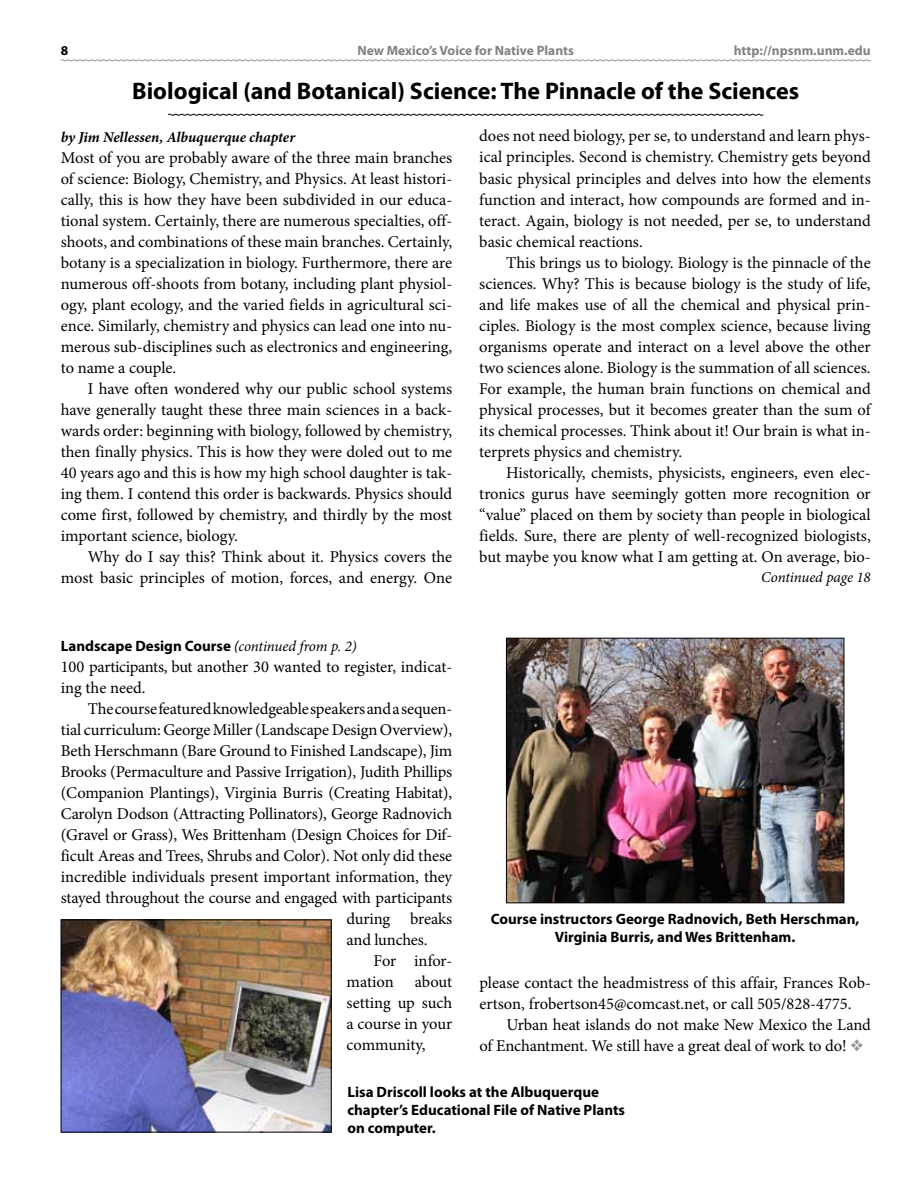
<style>
.page{position:relative;width:918px;height:1188px;background:#fff}
.page>*{position:absolute;margin:0;border:0;box-sizing:border-box;transform-origin:0 0}
.t1{font:700 24px "Myriad Pro";color:#000}
.t2{font:16.5px/21px "Minion Pro";letter-spacing:-.005em;color:#000;text-align:justify}
.t3{font:700 15px/18px "Myriad Pro";color:#000}
.t4{font:italic 700 15px "Minion Pro";letter-spacing:-.005em;color:#000}
.t5{font:italic 15px "Minion Pro";letter-spacing:-.005em;color:#000}
.t6{font:700 13.5px "Myriad Pro";color:#808285}
.t7{font:700 13.5px "Myriad Pro";color:#000}
.s1{font-weight:400;font-style:italic}
.s2{font-family:"Minion Pro";font-weight:400;font-style:italic}
.s3{color:#939598}
</style>
<div class="page">
<svg style="left:60px;top:59px;width:811px;height:3px"></svg>
<svg style="left:168px;top:113px;width:596px;height:3px"></svg>
<img style="left:508px;top:640px;width:334px;height:261px">
<div style="left:506px;top:638px;width:338px;height:265px;border:1px solid #000"></div>
<img style="left:63px;top:922px;width:267px;height:208px">
<div style="left:61px;top:920px;width:271px;height:212px;border:1px solid #000"></div>
<p class="t7" style="left:61px;top:42px;width:9px">8</p>
<p class="t6" style="left:357px;top:42px;width:218px">New Mexico’s Voice for Native Plants</p>
<p class="t6" style="left:734px;top:42px;width:139px">http://npsnm.unm.edu</p>
<h1 class="t1" style="left:132px;top:75px;width:669px">Biological (and Botanical) Science: The Pinnacle of the Sciences</h1>
<p class="t2" style="left:479px;top:126px;width:393px">does not need biology, per se, to understand and learn phys&shy;ical principles. Second is chemistry. Chemistry gets beyond basic physical principles and delves into how the elements function and interact, how compounds are formed and in&shy;teract. Again, biology is not needed, per se, to understand basic chemical reactions.</p>
<p class="t2" style="left:479px;top:252px;width:393px;text-indent:27px">This brings us to biology. Biology is the pinnacle of the sciences. Why? This is because biology is the study of life, and life makes use of all the chemical and physical prin&shy;ciples. Biology is the most complex science, because living organisms operate and interact on a level above the other two sciences alone. Biology is the summation of all sciences.<br>For example, the human brain functions on chemical and physical processes, but it becomes greater than the sum of its chemical processes. Think about it! Our brain is what in&shy;terprets physics and chemistry.</p>
<p class="t2" style="left:479px;top:462px;width:393px;text-indent:27px">Historically, chemists, physicists, engineers, even elec&shy;tronics gurus have seemingly gotten more recognition or “value” placed on them by society than people in biological fields. Sure, there are plenty of well-recognized biologists, but maybe you know what I am getting at. On average, bio-</p>
<p class="t5" style="left:761px;top:567px;width:111px">Continued page 18</p>
<p class="t4" style="left:61px;top:126px;width:236px">by Jim Nellessen, Albuquerque chapter</p>
<p class="t2" style="left:61px;top:147px;width:393px">Most of you are probably aware of the three main branches of science: Biology, Chemistry, and Physics. At least histori&shy;cally, this is how they have been subdivided in our educa&shy;tional system. Certainly, there are numerous specialties, off&shy;shoots, and combinations of these main branches. Certainly, botany is a specialization in biology. Furthermore, there are numerous off-shoots from botany, including plant physiol&shy;ogy, plant ecology, and the varied fields in agricultural sci&shy;ence. Similarly, chemistry and physics can lead one into nu&shy;merous sub-disciplines such as electronics and engineering, to name a couple.</p>
<p class="t2" style="left:61px;top:378px;width:393px;text-indent:27px">I have often wondered why our public school systems have generally taught these three main sciences in a back&shy;wards order: beginning with biology, followed by chemistry, then finally physics. This is how they were doled out to me 40 years ago and this is how my high school daughter is tak&shy;ing them. I contend this order is backwards. Physics should come first, followed by chemistry, and thirdly by the most important science, biology.</p>
<p class="t2" style="left:61px;top:546px;width:393px;text-align:right">Why do I say this? Think about it. Physics covers the most basic principles of motion, forces, and energy. One</p>
<p class="t3" style="left:61px;top:636px;width:298px">Landscape Design Course <span class="s1">(</span><span class="s2">continued from p. 2)</span></p>
<p class="t2" style="left:61px;top:656px;width:393px">100 participants, but another 30 wanted to register, indicat&shy;ing the need.</p>
<p class="t2" style="left:88px;top:698px;width:366px">The course featured knowledgeable speakers and a sequen-</p>
<p class="t2" style="left:61px;top:719px;width:393px">tial curriculum: George Miller (Landscape Design Overview),</p>
<p class="t2" style="left:61px;top:740px;width:393px">Beth Herschmann (Bare Ground to Finished Landscape), Jim</p>
<p class="t2" style="left:61px;top:761px;width:393px">Brooks (Permaculture and Passive Irrigation), Judith Phillips</p>
<p class="t2" style="left:61px;top:782px;width:393px">(Companion Plantings), Virginia Burris (Creating Habitat),</p>
<p class="t2" style="left:61px;top:803px;width:393px">Carolyn Dodson (Attracting Pollinators), George Radnovich</p>
<p class="t2" style="left:61px;top:824px;width:393px">(Gravel or Grass), Wes Brittenham (Design Choices for Dif-</p>
<p class="t2" style="left:61px;top:845px;width:393px">ficult Areas and Trees, Shrubs and Color). Not only did these</p>
<p class="t2" style="left:61px;top:866px;width:393px">incredible individuals present important information, they</p>
<p class="t2" style="left:61px;top:887px;width:393px">stayed throughout the course and engaged with participants</p>
<p class="t2" style="left:347px;top:908px;width:107px">during breaks</p>
<p class="t2" style="left:347px;top:929px;width:82px">and lunches.</p>
<p class="t2" style="left:374px;top:950px;width:80px">For infor-</p>
<p class="t2" style="left:347px;top:971px;width:49px">mation</p>
<p class="t2" style="left:347px;top:971px;width:107px;text-indent:68px">about setting up such a course in your community,</p>
<p class="t3" style="left:491px;top:909px;width:370px;text-align:center">Course instructors George Radnovich, Beth Herschman,<br>Virginia Burris, and Wes Brittenham.</p>
<p class="t2" style="left:479px;top:972px;width:393px">please contact the headmistress of this affair, Frances Rob&shy;ertson, frobertson45@comcast.net, or call 505/828-4775.</p>
<p class="t2" style="left:479px;top:1014px;width:393px;text-indent:27px">Urban heat islands do not make New Mexico the Land of Enchantment. We still have a great deal of work to do! <span class="s3">❖</span></p>
<p class="t3" style="left:347px;top:1082px;width:279px">Lisa Driscoll looks at the Albuquerque chapter’s Educational File of Native Plants on computer.</p>
</div>
